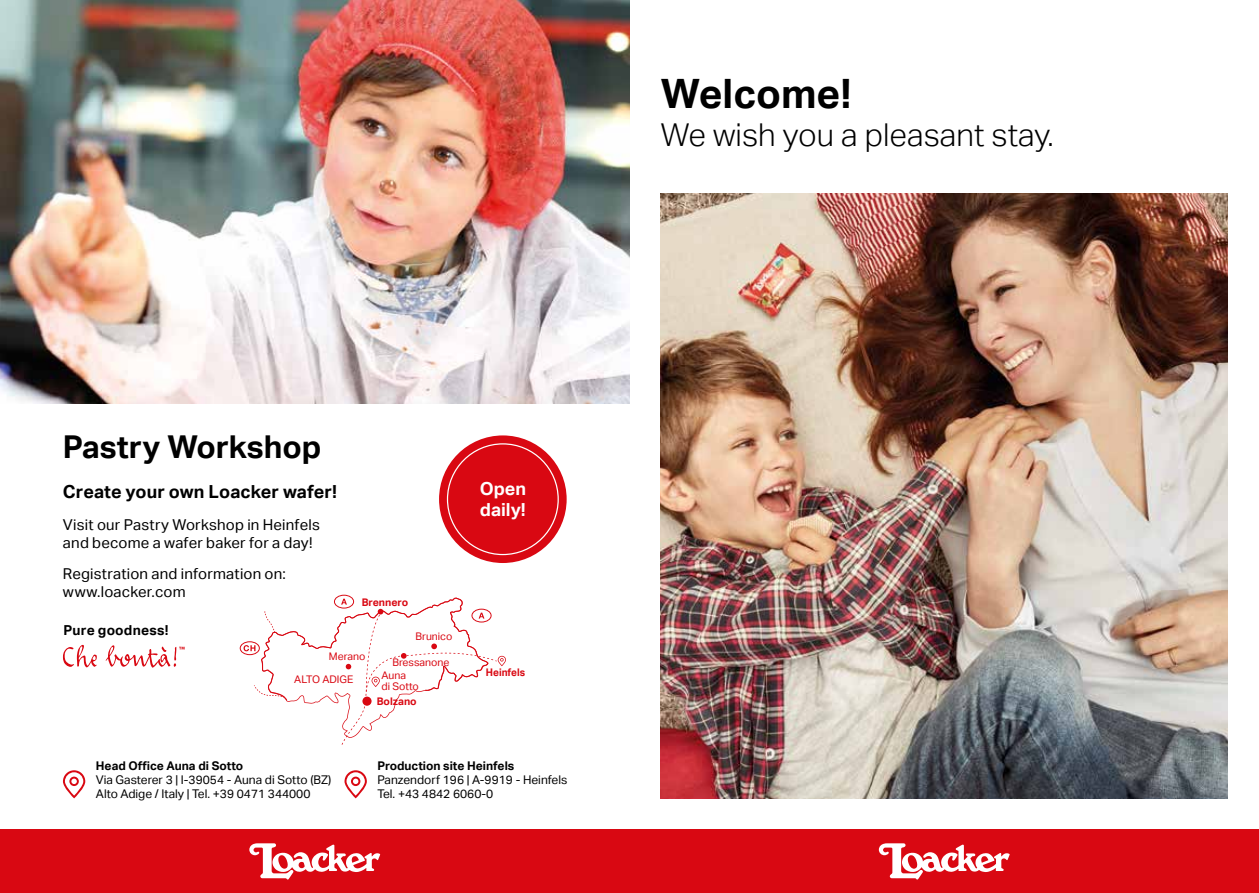
<style>
.page{position:relative;width:1259px;height:893px;background:#fff}
.page>*{position:absolute;margin:0;border:0;box-sizing:border-box;transform-origin:0 0}
.t1{font:700 40.5px "Aktiv Grotesk";letter-spacing:-.005em;color:#000}
.t2{font:300 31.5px "Aktiv Grotesk";color:#000}
.t3{font:700 31.5px "Aktiv Grotesk";color:#000}
.t4{font:700 18px "Aktiv Grotesk";letter-spacing:.005em;color:#000}
.t5{font:700 18px/21.6px "Aktiv Grotesk";color:#fff}
.t6{font:15px/18px "Aktiv Grotesk";letter-spacing:.01em;color:#000}
.t7{font:700 13.8px "Aktiv Grotesk";letter-spacing:.015em;color:#000}
.t8{font:12px/14.4px "Aktiv Grotesk";color:#000}
.t9{font:700 12px "Aktiv Grotesk";color:#000}
.t10{font:10.5px/22.6px "Aktiv Grotesk";color:#d90812}
.t11{font:700 10.5px "Aktiv Grotesk";color:#d90812}
.t12{font:700 10.5px "Aktiv Grotesk";color:#d90812;scale:.95 1}
</style>
<div class="page">
<div style="left:629px;top:830px;width:630px;height:63px;background:#d90812"></div>
<div style="left:0;top:830px;width:629px;height:63px;background:#d90812"></div>
<img style="left:0;top:0;width:629px;height:404px">
<img style="left:661px;top:194px;width:566px;height:605px">
<div style="left:439px;top:435px;width:127px;height:128px;background:#d90812;border-radius:50%"></div>
<svg style="left:447px;top:443px;width:112px;height:112px"></svg>
<svg style="left:63px;top:770px;width:22px;height:28px"></svg>
<svg style="left:344px;top:770px;width:23px;height:28px"></svg>
<svg style="left:63px;top:645px;width:34px;height:22px"></svg>
<svg style="left:106px;top:645px;width:79px;height:23px"></svg>
<svg style="left:240px;top:595px;width:266px;height:150px"></svg>
<svg style="left:879px;top:843px;width:130px;height:36px"></svg>
<svg style="left:249px;top:843px;width:131px;height:36px"></svg>
<h1 class="t1" style="left:661px;top:71px;width:192px">Welcome!</h1>
<h2 class="t2" style="left:661px;top:117px;width:394px">We wish you a pleasant stay.</h2>
<h2 class="t3" style="left:63px;top:429px;width:260px">Pastry Workshop</h2>
<h3 class="t4" style="left:63px;top:481px;width:276px">Create your own Loacker wafer!</h3>
<p class="t6" style="left:63px;top:516px;width:258px">Visit our Pastry Workshop in Heinfels and become a wafer baker for a day!</p>
<p class="t6" style="left:63px;top:565px;width:224px">Registration and information on: www.loacker.com</p>
<p class="t7" style="left:64px;top:622px;width:107px">Pure goodness!</p>
<p class="t11" style="left:362px;top:596px;width:48px">Brennero</p>
<p class="t10" style="left:415px;top:625px;width:38px">Brunico</p>
<p class="t10" style="left:392px;top:651px;width:59px">Bressanone</p>
<p class="t10" style="left:294px;top:645px;width:73px;text-indent:35px">Merano<br>ALTO ADIGE</p>
<p class="t10" style="left:381px;top:670px;width:39px;line-height:10.5px">Auna<br>di Sotto</p>
<p class="t11" style="left:377px;top:695px;width:41px">Bolzano</p>
<h3 class="t5" style="left:480px;top:478px;width:48px">Open daily!</h3>
<p class="t12" style="left:486px;top:666px;width:43px">Heinfels</p>
<p class="t9" style="left:96px;top:758px;width:149px">Head Office Auna di Sotto</p>
<p class="t8" style="left:96px;top:773px;width:237px">Via Gasterer 3 | I-39054 - Auna di Sotto (BZ)<br>Alto Adige / Italy | Tel. +39 0471 344000</p>
<p class="t9" style="left:377px;top:758px;width:138px">Production site Heinfels</p>
<p class="t8" style="left:377px;top:773px;width:191px">Panzendorf 196 | A-9919 - Heinfels<br>Tel. +43 4842 6060-0</p>
</div>
